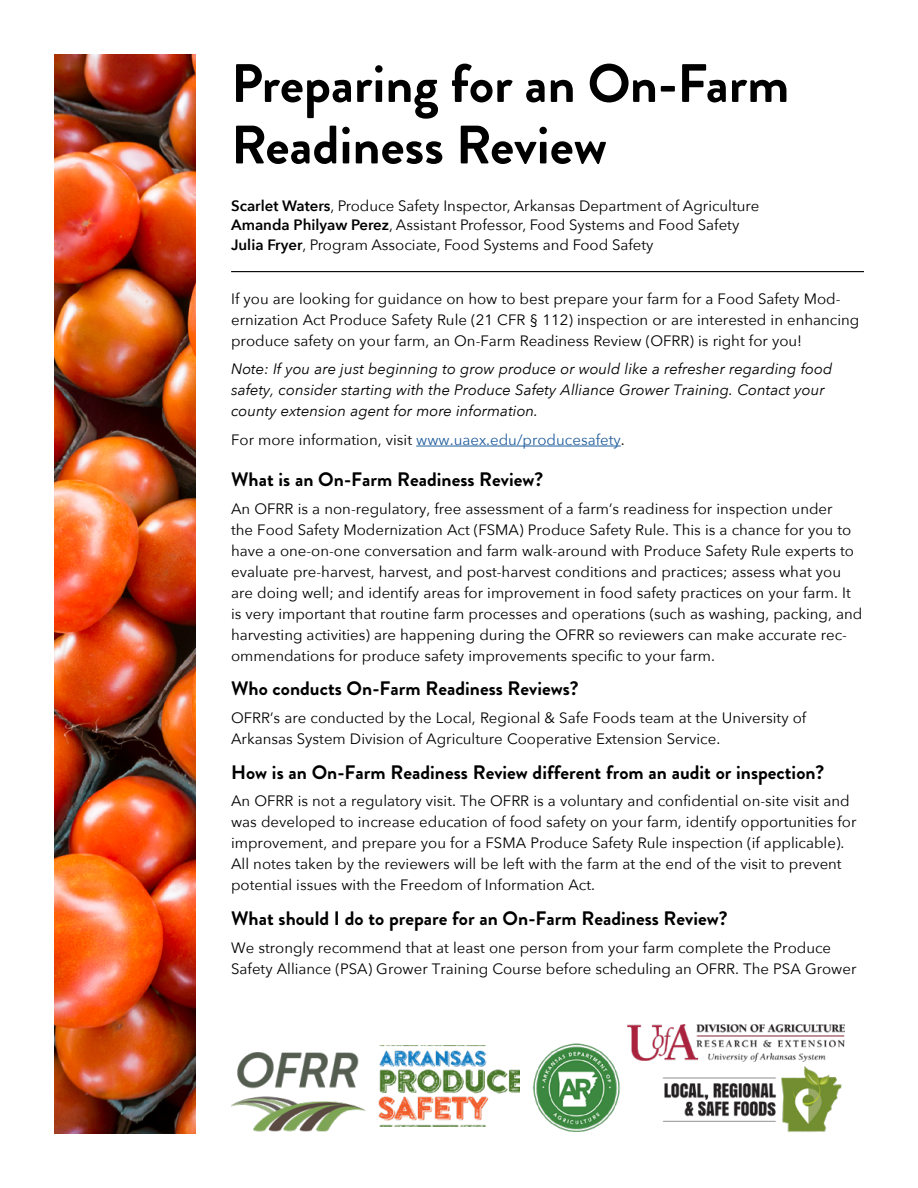
<style>
.page{position:relative;width:918px;height:1188px;background:#fff}
.page>*{position:absolute;margin:0;border:0;box-sizing:border-box;transform-origin:0 0}
.t1{font:700 54px/61.5px "Brandon Grotesque";color:#000}
.t2{font:700 19.5px "Brandon Grotesque";color:#000}
.t3{font:15px/21px "Avenir Next";color:#000}
.t4{font:italic 15px/21px "Avenir Next";color:#000}
.t5{font:15px "Avenir Next";color:#215e9e}
.s1{font-weight:600}
.s2{color:#000}
</style>
<div class="page">
<hr style="left:231px;top:271px;width:633px;height:1px;background:#000">
<hr style="left:416px;top:446px;width:205px;height:1px;background:#215e9e">
<img style="left:54px;top:54px;width:142px;height:1080px">
<img style="left:231px;top:1052px;width:135px;height:80px">
<img style="left:378px;top:1046px;width:141px;height:81px">
<img style="left:627px;top:1024px;width:217px;height:38px">
<img style="left:533px;top:1043px;width:87px;height:88px">
<img style="left:662px;top:1067px;width:180px;height:65px">
<h1 class="t1" style="left:231px;top:53px;width:560px">Preparing for an On-Farm<br>Readiness Review</h1>
<p class="t3" style="left:231px;top:195px;width:530px;line-height:19.5px"><span class="s1">Scarlet Waters</span>, Produce Safety Inspector, Arkansas Department of Agriculture<br><span class="s1">Amanda Philyaw Perez</span>, Assistant Professor, Food Systems and Food Safety<br><span class="s1">Julia Fryer</span>, Program Associate, Food Systems and Food Safety</p>
<p class="t3" style="left:231px;top:288px;width:630px">If you are looking for guidance on how to best prepare your farm for a Food Safety Mod&shy;ernization Act Produce Safety Rule (21 CFR § 112) inspection or are interested in enhancing produce safety on your farm, an On-Farm Readiness Review (OFRR) is right for you!</p>
<p class="t4" style="left:231px;top:357px;width:603px">Note: If you are just beginning to grow produce or would like a refresher regarding food safety, consider starting with the Produce Safety Alliance Grower Training. Contact your county extension agent for more information.</p>
<p class="t5" style="left:231px;top:427px;width:395px"><span class="s2">For more information, visit</span> www.uaex.edu/producesafety<span class="s2">.</span></p>
<h2 class="t2" style="left:231px;top:466px;width:314px">What is an On-Farm Readiness Review?</h2>
<p class="t3" style="left:231px;top:498px;width:633px">An OFRR is a non-regulatory, free assessment of a farm’s readiness for inspection under<br>the Food Safety Modernization Act (FSMA) Produce Safety Rule. This is a chance for you to have a one-on-one conversation and farm walk-around with Produce Safety Rule experts to evaluate pre-harvest, harvest, and post-harvest conditions and practices; assess what you are doing well; and identify areas for improvement in food safety practices on your farm. It is very important that routine farm processes and operations (such as washing, packing, and harvesting activities) are happening during the OFRR so reviewers can make accurate rec&shy;ommendations for produce safety improvements specific to your farm.</p>
<h2 class="t2" style="left:231px;top:675px;width:349px">Who conducts On-Farm Readiness Reviews?</h2>
<p class="t3" style="left:231px;top:707px;width:577px">OFRR’s are conducted by the Local, Regional &amp; Safe Foods team at the University of<br>Arkansas System Division of Agriculture Cooperative Extension Service.</p>
<h2 class="t2" style="left:231px;top:758px;width:595px">How is an On-Farm Readiness Review different from an audit or inspection?</h2>
<p class="t3" style="left:231px;top:790px;width:627px">An OFRR is not a regulatory visit. The OFRR is a voluntary and confidential on-site visit and was developed to increase education of food safety on your farm, identify opportunities for improvement, and prepare you for a FSMA Produce Safety Rule inspection (if applicable).<br>All notes taken by the reviewers will be left with the farm at the end of the visit to prevent potential issues with the Freedom of Information Act.</p>
<h2 class="t2" style="left:231px;top:905px;width:498px">What should I do to prepare for an On-Farm Readiness Review?</h2>
<p class="t3" style="left:231px;top:936px;width:627px">We strongly recommend that at least one person from your farm complete the Produce<br>Safety Alliance (PSA) Grower Training Course before scheduling an OFRR. The PSA Grower</p>
</div>
